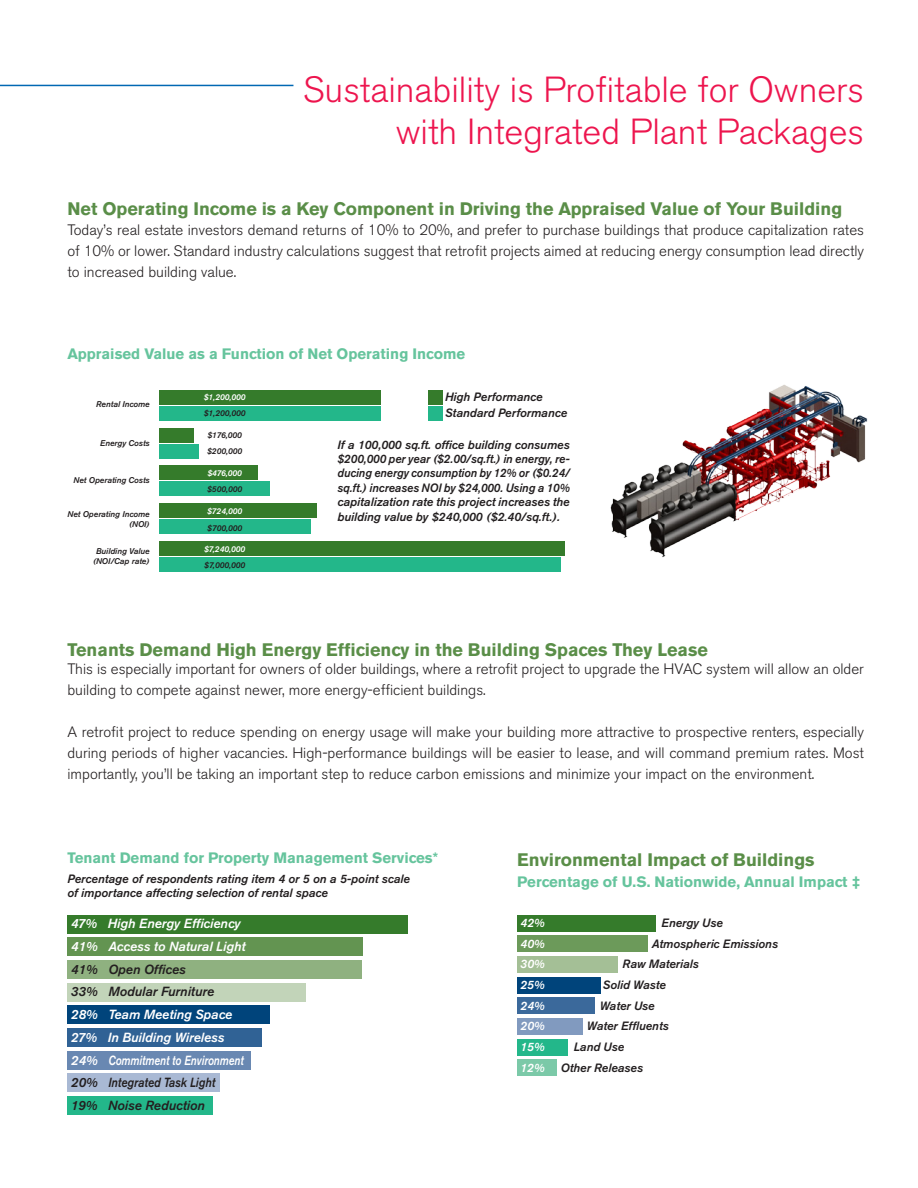
<style>
.page{position:relative;width:918px;height:1188px;background:#fff}
.page>*{position:absolute;margin:0;border:0;box-sizing:border-box;transform-origin:0 0}
.t1{font:300 36px "Akzidenz Grotesk BE";color:#ed154e}
.Para_Headings{font:700 18px "Akzidenz Grotesk BE";color:#5a8e48}
.Body_Copy{font:300 15px/21px "Akzidenz Grotesk BE";color:#231f20;text-align:justify}
.Para_Sub_Head{font:700 15px "Akzidenz Grotesk BE";color:#66c49d}
.Para_Headings-2{font:700 15px "Akzidenz Grotesk BE";color:#66c49d}
.t2{font:italic 500 13.2px/22.6px "Akzidenz Grotesk BE";color:#fff}
.t3{font:italic 500 12px/14.4px "Akzidenz Grotesk BE";color:#231f20;text-align:justify}
.t4{font:italic 500 12px "Akzidenz Grotesk BE";letter-spacing:.02em;color:#fff}
.t5{font:italic 500 8.25px/10.1px "Akzidenz Grotesk BE";color:#231f20}
.t6{font:italic 500 8.25px/16px "Akzidenz Grotesk BE";color:#fff}
.s1{color:#231f20}
</style>
<div class="page">
<div style="left:517px;top:915px;width:139px;height:17px;background:#357b2b"></div>
<div style="left:517px;top:936px;width:131px;height:16px;background:#6c9a5a"></div>
<div style="left:517px;top:956px;width:101px;height:17px;background:#a4bf96"></div>
<div style="left:517px;top:977px;width:83px;height:16px;background:#00447b"></div>
<div style="left:517px;top:997px;width:77px;height:17px;background:#3b699b"></div>
<div style="left:517px;top:1018px;width:65px;height:17px;background:#819abf"></div>
<div style="left:517px;top:1039px;width:51px;height:16px;background:#23b78a"></div>
<div style="left:517px;top:1059px;width:40px;height:17px;background:#7bc9a8"></div>
<div style="left:159px;top:503px;width:158px;height:15px;background:#357b2b"></div>
<div style="left:159px;top:519px;width:152px;height:15px;background:#23b78a"></div>
<div style="left:159px;top:541px;width:405px;height:15px;background:#357b2b"></div>
<div style="left:159px;top:557px;width:401px;height:15px;background:#23b78a"></div>
<div style="left:159px;top:390px;width:221px;height:15px;background:#357b2b"></div>
<div style="left:159px;top:406px;width:221px;height:15px;background:#23b78a"></div>
<div style="left:159px;top:428px;width:34px;height:15px;background:#357b2b"></div>
<div style="left:159px;top:444px;width:40px;height:15px;background:#23b78a"></div>
<div style="left:159px;top:465px;width:99px;height:15px;background:#357b2b"></div>
<div style="left:159px;top:481px;width:110px;height:15px;background:#23b78a"></div>
<div style="left:68px;top:915px;width:340px;height:18px;background:#357b2b"></div>
<div style="left:68px;top:938px;width:295px;height:18px;background:#639451"></div>
<div style="left:68px;top:960px;width:294px;height:19px;background:#8fb180"></div>
<div style="left:68px;top:983px;width:238px;height:18px;background:#c2d4b9"></div>
<div style="left:68px;top:1006px;width:202px;height:18px;background:#00447b"></div>
<div style="left:68px;top:1028px;width:194px;height:19px;background:#306295"></div>
<div style="left:68px;top:1051px;width:183px;height:18px;background:#6988b2"></div>
<div style="left:67px;top:1074px;width:153px;height:18px;background:#a9b9d4"></div>
<div style="left:68px;top:1096px;width:145px;height:19px;background:#23b78a"></div>
<hr style="left:0;top:85px;width:293px;height:1px;background:#0168b3">
<div style="left:428px;top:390px;width:14px;height:14px;background:#357b2b"></div>
<div style="left:428px;top:406px;width:14px;height:14px;background:#23b78a"></div>
<img style="left:610px;top:385px;width:258px;height:172px">
<p class="t1" style="left:303px;top:69px;width:563px">Sustainability is Profitable for Owners</p>
<p class="t1" style="left:396px;top:111px;width:470px">with Integrated Plant Packages</p>
<p class="Para_Headings" style="left:68px;top:198px;width:776px">Net Operating Income is a Key Component in Driving the Appraised Value of Your Building</p>
<p class="Body_Copy" style="left:68px;top:219px;width:798px">Today’s real estate investors demand returns of 10% to 20%, and prefer to purchase buildings that produce capitalization rates of 10% or lower. Standard industry calculations suggest that retrofit projects aimed at reducing energy consumption lead directly to increased building value.</p>
<p class="Para_Sub_Head" style="left:68px;top:345px;width:399px">Appraised Value as a Function of Net Operating Income</p>
<p class="t5" style="left:96px;top:399px;width:55px">Rental Income</p>
<p class="t5" style="left:100px;top:438px;width:51px">Energy Costs</p>
<p class="t5" style="left:74px;top:475px;width:78px">Net Operating Costs</p>
<p class="t5" style="left:67px;top:509px;width:84px;text-align:right">Net Operating Income (NOI)</p>
<p class="t5" style="left:93px;top:547px;width:59px;text-align:center">Building Value (NOI/Cap rate)</p>
<p class="t6" style="left:204px;top:389px;width:43px">$1,200,000 <span class="s1">$1,200,000</span></p>
<p class="t5" style="left:207px;top:427px;width:37px;line-height:16px">$176,000 $200,000</p>
<p class="t6" style="left:207px;top:465px;width:37px">$476,000 <span class="s1">$500,000</span></p>
<p class="t6" style="left:207px;top:504px;width:37px">$724,000 <span class="s1">$700,000</span></p>
<p class="t6" style="left:204px;top:541px;width:43px">$7,240,000 <span class="s1">$7,000,000</span></p>
<p class="t3" style="left:445px;top:389px;width:99px">High Performance</p>
<p class="t3" style="left:445px;top:406px;width:124px">Standard Performance</p>
<p class="t3" style="left:338px;top:437px;width:234px">If a 100,000 sq.ft. office building consumes $200,000 per year ($2.00/sq.ft.) in energy, re&shy;ducing energy consumption by 12% or ($0.24/ sq.ft.) increases NOI by $24,000. Using a 10% capitalization rate this project increases the building value by $240,000 ($2.40/sq.ft.).</p>
<p class="Para_Headings" style="left:68px;top:639px;width:642px">Tenants Demand High Energy Efficiency in the Building Spaces They Lease</p>
<p class="Body_Copy" style="left:68px;top:659px;width:798px">This is especially important for owners of older buildings, where a retrofit project to upgrade the HVAC system will allow an older building to compete against newer, more energy-efficient buildings.</p>
<p class="Body_Copy" style="left:68px;top:722px;width:798px">A retrofit project to reduce spending on energy usage will make your building more attractive to prospective renters, especially during periods of higher vacancies. High-performance buildings will be easier to lease, and will command premium rates. Most importantly, you’ll be taking an important step to reduce carbon emissions and minimize your impact on the environment.</p>
<p class="Para_Headings-2" style="left:68px;top:849px;width:372px">Tenant Demand for Property Management Services*</p>
<p class="t3" style="left:68px;top:871px;width:344px">Percentage of respondents rating item 4 or 5 on a 5-point scale of importance affecting selection of rental space</p>
<p class="t2" style="left:71px;top:913px;width:176px">47% High Energy Efficiency<br>41% Access to Natural Light<br><span class="s1">41% Open Offices<br>33% Modular Furniture<br></span>28% Team Meeting Space<br>27% In Building Wireless<br>24% Commitment to Environment<br><span class="s1">20% Integrated Task Light<br>19% Noise Reduction</span></p>
<p class="Para_Headings" style="left:517px;top:849px;width:299px">Environmental Impact of Buildings</p>
<p class="Para_Sub_Head" style="left:517px;top:873px;width:345px">Percentage of U.S. Nationwide, Annual Impact ‡</p>
<p class="t4" style="left:521px;top:916px;width:26px">42%</p>
<p class="t3" style="left:662px;top:916px;width:63px">Energy Use</p>
<p class="t4" style="left:521px;top:937px;width:26px">40%</p>
<p class="t3" style="left:652px;top:937px;width:128px">Atmospheric Emissions</p>
<p class="t4" style="left:521px;top:957px;width:26px">30%</p>
<p class="t3" style="left:623px;top:957px;width:78px">Raw Materials</p>
<p class="t4" style="left:521px;top:978px;width:25px">25%</p>
<p class="t3" style="left:603px;top:978px;width:65px">Solid Waste</p>
<p class="t4" style="left:521px;top:999px;width:26px">24%</p>
<p class="t3" style="left:600px;top:998px;width:56px">Water Use</p>
<p class="t4" style="left:521px;top:1019px;width:26px">20%</p>
<p class="t3" style="left:587px;top:1019px;width:83px">Water Effluents</p>
<p class="t4" style="left:521px;top:1040px;width:25px">15%</p>
<p class="t3" style="left:574px;top:1040px;width:52px">Land Use</p>
<p class="t4" style="left:521px;top:1060px;width:25px">12%</p>
<p class="t3" style="left:561px;top:1060px;width:84px">Other Releases</p>
</div>
